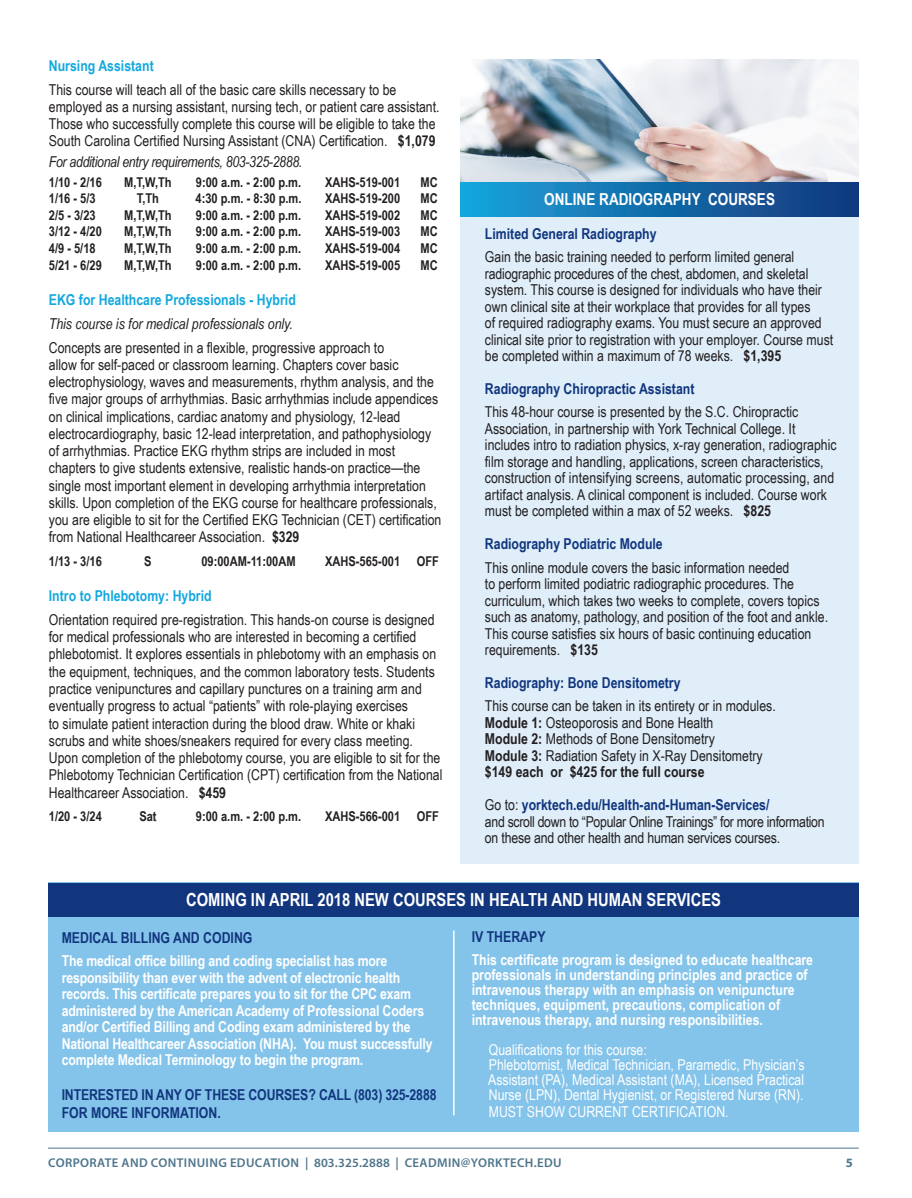
<style>
.page{position:relative;width:912px;height:1198px;background:#fff}
.page>*{position:absolute;margin:0;border:0;box-sizing:border-box;transform-origin:0 0}
.t1{font:700 18px "Arial Narrow";color:#fff}
.t2{font:700 16.5px "Arial Narrow";color:#fff}
.t3{font:15px/17.2px "Arial Narrow";color:#231f20}
.t4{font:700 15px/16.5px "Arial Narrow";letter-spacing:-.01em;color:#fff}
.t5{font:15px/15px "Arial Narrow";color:#fff}
.t6{font:700 15px/18px "Arial Narrow";color:#11367e}
.t7{font:15px/16.5px "Arial Narrow";letter-spacing:-.02em;color:#231f20}
.t8{font:700 15px "Arial Narrow";color:#14a8de}
.t9{font:italic 15px "Arial Narrow";letter-spacing:-.02em;color:#231f20}
.t10{font:italic 15px "Arial Narrow";color:#231f20}
.t11{font:700 13.5px "Arial Narrow";color:#231f20}
.t12{font:600 12.75px "Myriad Pro";letter-spacing:.03em;color:#4e758b}
.t13{font:700 12.75px "Myriad Pro";color:#4d758c}
.s1{font-weight:700}
.s2{font-weight:700;color:#11367e}
</style>
<div class="page">
<hr style="left:48px;top:1148px;width:810px;height:1px;background:#4e758b">
<div style="left:48px;top:883px;width:810px;height:249px;background:#85c4ea"></div>
<div style="left:48px;top:883px;width:810px;height:33px;background:#11367e"></div>
<div style="left:460px;top:182px;width:398px;height:682px;background:#dfeef9"></div>
<img style="left:460px;top:60px;width:398px;height:122px">
<div style="left:460px;top:182px;width:398px;height:34px;background:linear-gradient(to right,#18a4da,#11357a)"></div>
<hr style="left:453px;top:930px;width:1px;height:185px;background:#fff">
<p class="t8" style="left:49px;top:54px;width:106px">Nursing Assistant</p>
<p class="t3" style="left:49px;top:80px;width:392px">This course will teach all of the basic care skills necessary to be employed as a nursing assistant, nursing tech, or patient care assistant.<br>Those who successfully complete this course will be eligible to take the South Carolina Certified Nursing Assistant (CNA) Certification. <span class="s1">$1,079</span></p>
<p class="t9" style="left:49px;top:151px;width:255px">For additional entry requirements, 803-325-2888.</p>
<p class="t11" style="left:49px;top:172px;width:54px">1/10 - 2/16</p>
<p class="t11" style="left:124px;top:172px;width:49px">M,T,W,Th</p>
<p class="t11" style="left:196px;top:172px;width:107px">9:00 a.m. - 2:00 p.m.</p>
<p class="t11" style="left:325px;top:172px;width:77px">XAHS-519-001</p>
<p class="t11" style="left:420px;top:172px;width:19px">MC</p>
<p class="t11" style="left:49px;top:188px;width:48px">1/16 - 5/3</p>
<p class="t11" style="left:137px;top:188px;width:24px">T,Th</p>
<p class="t11" style="left:195px;top:188px;width:107px">4:30 p.m. - 8:30 p.m.</p>
<p class="t11" style="left:325px;top:188px;width:77px">XAHS-519-200</p>
<p class="t11" style="left:420px;top:188px;width:19px">MC</p>
<p class="t11" style="left:49px;top:205px;width:48px">2/5 - 3/23</p>
<p class="t11" style="left:124px;top:205px;width:49px">M,T,W,Th</p>
<p class="t11" style="left:196px;top:205px;width:107px">9:00 a.m. - 2:00 p.m.</p>
<p class="t11" style="left:325px;top:205px;width:77px">XAHS-519-002</p>
<p class="t11" style="left:420px;top:205px;width:19px">MC</p>
<p class="t11" style="left:49px;top:221px;width:54px">3/12 - 4/20</p>
<p class="t11" style="left:124px;top:221px;width:49px">M,T,W,Th</p>
<p class="t11" style="left:196px;top:221px;width:107px">9:00 a.m. - 2:00 p.m.</p>
<p class="t11" style="left:325px;top:221px;width:77px">XAHS-519-003</p>
<p class="t11" style="left:420px;top:221px;width:19px">MC</p>
<p class="t11" style="left:49px;top:238px;width:48px">4/9 - 5/18</p>
<p class="t11" style="left:124px;top:238px;width:49px">M,T,W,Th</p>
<p class="t11" style="left:196px;top:238px;width:107px">9:00 a.m. - 2:00 p.m.</p>
<p class="t11" style="left:325px;top:238px;width:77px">XAHS-519-004</p>
<p class="t11" style="left:420px;top:238px;width:19px">MC</p>
<p class="t11" style="left:49px;top:255px;width:54px">5/21 - 6/29</p>
<p class="t11" style="left:124px;top:255px;width:49px">M,T,W,Th</p>
<p class="t11" style="left:196px;top:255px;width:107px">9:00 a.m. - 2:00 p.m.</p>
<p class="t11" style="left:325px;top:255px;width:77px">XAHS-519-005</p>
<p class="t11" style="left:420px;top:255px;width:19px">MC</p>
<p class="t8" style="left:49px;top:288px;width:248px">EKG for Healthcare Professionals - Hybrid</p>
<p class="t10" style="left:49px;top:313px;width:245px">This course is for medical professionals only.</p>
<p class="t3" style="left:49px;top:338px;width:394px">Concepts are presented in a flexible, progressive approach to<br>allow for self-paced or classroom learning. Chapters cover basic electrophysiology, waves and measurements, rhythm analysis, and the five major groups of arrhythmias. Basic arrhythmias include appendices on clinical implications, cardiac anatomy and physiology, 12-lead electrocardiography, basic 12-lead interpretation, and pathophysiology of arrhythmias. Practice EKG rhythm strips are included in most chapters to give students extensive, realistic hands-on practice—the single most important element in developing arrhythmia interpretation skills. Upon completion of the EKG course for healthcare professionals, you are eligible to sit for the Certified EKG Technician (CET) certification from National Healthcareer Association. <span class="s1">$329</span></p>
<p class="t11" style="left:49px;top:551px;width:54px">1/13 - 3/16</p>
<p class="t11" style="left:144px;top:551px;width:9px">S</p>
<p class="t11" style="left:201px;top:551px;width:96px">09:00AM-11:00AM</p>
<p class="t11" style="left:325px;top:551px;width:115px">XAHS-565-001 OFF</p>
<p class="t8" style="left:49px;top:584px;width:164px">Intro to Phlebotomy: Hybrid</p>
<p class="t3" style="left:49px;top:610px;width:395px">Orientation required pre-registration. This hands-on course is designed for medical professionals who are interested in becoming a certified phlebotomist. It explores essentials in phlebotomy with an emphasis on the equipment, techniques, and the common laboratory tests. Students practice venipunctures and capillary punctures on a training arm and eventually progress to actual “patients” with role-playing exercises<br>to simulate patient interaction during the blood draw. White or khaki scrubs and white shoes/sneakers required for every class meeting.<br>Upon completion of the phlebotomy course, you are eligible to sit for the Phlebotomy Technician Certification (CPT) certification from the National Healthcareer Association. <span class="s1">$459</span></p>
<p class="t11" style="left:49px;top:806px;width:54px">1/20 - 3/24</p>
<p class="t11" style="left:139px;top:806px;width:19px">Sat</p>
<p class="t11" style="left:196px;top:806px;width:107px">9:00 a.m. - 2:00 p.m.</p>
<p class="t11" style="left:325px;top:806px;width:115px">XAHS-566-001 OFF</p>
<p class="t2" style="left:544px;top:187px;width:232px">ONLINE RADIOGRAPHY COURSES</p>
<p class="t6" style="left:484px;top:224px;width:173px">Limited General Radiography</p>
<p class="t3" style="left:484px;top:248px;width:349px;line-height:16.5px">Gain the basic training needed to perform limited general radiographic procedures of the chest, abdomen, and skeletal system. This course is designed for individuals who have their own clinical site at their workplace that provides for all types<br>of required radiography exams. You must secure an approved clinical site prior to registration with your employer. Course must be completed within a maximum of 78 weeks. <span class="s1">$1,395</span></p>
<p class="t6" style="left:484px;top:379px;width:211px">Radiography Chiropractic Assistant</p>
<p class="t3" style="left:484px;top:403px;width:353px;line-height:16.5px">This 48-hour course is presented by the S.C. Chiropractic Association, in partnership with York Technical College. It includes intro to radiation physics, x-ray generation, radiographic film storage and handling, applications, screen characteristics, construction of intensifying screens, automatic processing, and artifact analysis. A clinical component is included. Course work must be completed within a max of 52 weeks. <span class="s1">$825</span></p>
<p class="t6" style="left:484px;top:534px;width:179px">Radiography Podiatric Module</p>
<p class="t3" style="left:484px;top:558px;width:344px;line-height:16.5px">This online module covers the basic information needed<br>to perform limited podiatric radiographic procedures. The curriculum, which takes two weeks to complete, covers topics such as anatomy, pathology, and position of the foot and ankle.<br>This course satisfies six hours of basic continuing education requirements. <span class="s1">$135</span></p>
<p class="t6" style="left:484px;top:673px;width:197px">Radiography: Bone Densitometry</p>
<p class="t3" style="left:484px;top:697px;width:292px;line-height:16.5px">This course can be taken in its entirety or in modules.<br><span class="s1">Module 1:</span> Osteoporosis and Bone Health<br><span class="s1">Module 2:</span> Methods of Bone Densitometry<br><span class="s1">Module 3:</span> Radiation Safety in X-Ray Densitometry <span class="s1">$149 each or $425 for the full course</span></p>
<p class="t7" style="left:484px;top:796px;width:341px">Go to: <span class="s2">yorktech.edu/Health-and-Human-Services/<br></span>and scroll down to “Popular Online Trainings” for more information on these and other health and human services courses.</p>
<p class="t1" style="left:186px;top:886px;width:536px">COMING IN APRIL 2018 NEW COURSES IN HEALTH AND HUMAN SERVICES</p>
<p class="t6" style="left:62px;top:928px;width:192px">MEDICAL BILLING AND CODING</p>
<p class="t4" style="left:62px;top:952px;width:372px">The medical office billing and coding specialist has more responsibility than ever with the advent of electronic health records. This certificate prepares you to sit for the CPC exam administered by the American Academy of Professional Coders and/or Certified Billing and Coding exam administered by the National Healthcareer Association (NHA). You must successfully complete Medical Terminology to begin the program.</p>
<p class="t6" style="left:62px;top:1085px;width:376px">INTERESTED IN ANY OF THESE COURSES? CALL (803) 325-2888<br>FOR MORE INFORMATION.</p>
<p class="t6" style="left:471px;top:927px;width:75px">IV THERAPY</p>
<p class="t4" style="left:471px;top:952px;width:343px;line-height:15px">This certificate program is designed to educate healthcare professionals in understanding principles and practice of intravenous therapy with an emphasis on venipuncture techniques, equipment, precautions, complication of intravenous therapy, and nursing responsibilities.</p>
<p class="t5" style="left:488px;top:1042px;width:318px">Qualifications for this course:<br>Phlebotomist, Medical Technician, Paramedic, Physician’s Assistant (PA), Medical Assistant (MA), Licensed Practical Nurse (LPN), Dental Hygienist, or Registered Nurse (RN).</p>
<p class="t5" style="left:488px;top:1103px;width:241px">MUST SHOW CURRENT CERTIFICATION.</p>
<p class="t12" style="left:48px;top:1155px;width:515px">CORPORATE AND CONTINUING EDUCATION | 803.325.2888 | CEADMIN@YORKTECH.EDU</p>
<p class="t13" style="left:845px;top:1155px;width:9px">5</p>
</div>
